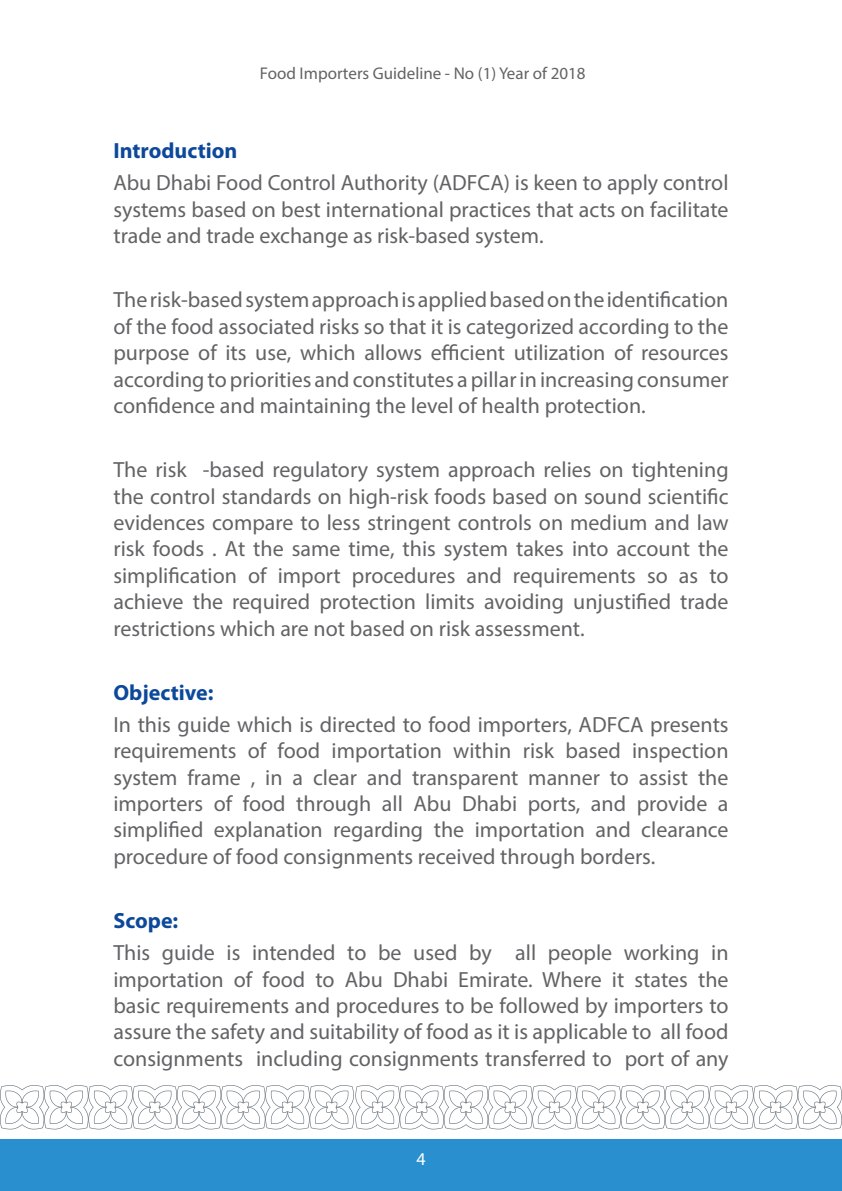
<style>
.page{position:relative;width:842px;height:1191px;background:#fff}
.page>*{position:absolute;margin:0;border:0;box-sizing:border-box;transform-origin:0 0}
.t1{font:22px/26.4px "Myriad Pro";color:#636366;text-align:justify}
.t2{font:700 22px "Myriad Pro";color:#0d499a}
.t3{font:18px "Myriad Pro";color:#fff}
.t4{font:17px "Myriad Pro";color:#636366}
</style>
<div class="page">
<svg style="left:0;top:1085px;width:842px;height:44px"></svg>
<div style="left:0;top:1139px;width:842px;height:52px;background:#298fce"></div>
<p class="t4" style="left:260px;top:63px;width:327px">Food Importers Guideline - No (1) Year of 2018</p>
<p class="t2" style="left:113px;top:136px;width:126px">Introduction</p>
<p class="t1" style="left:113px;top:169px;width:617px">Abu Dhabi Food Control Authority (ADFCA) is keen to apply control systems based on best international practices that acts on facilitate trade and trade exchange as risk-based system.</p>
<p class="t1" style="left:113px;top:286px;width:617px">The risk-based system approach is applied based on the identification of the food associated risks so that it is categorized according to the purpose of its use, which allows efficient utilization of resources according to priorities and constitutes a pillar in increasing consumer confidence and maintaining the level of health protection.</p>
<p class="t1" style="left:113px;top:456px;width:617px">The risk -based regulatory system approach relies on tightening the control standards on high-risk foods based on sound scientific evidences compare to less stringent controls on medium and law risk foods . At the same time, this system takes into account the simplification of import procedures and requirements so as to achieve the required protection limits avoiding unjustified trade restrictions which are not based on risk assessment.</p>
<p class="t2" style="left:113px;top:678px;width:102px">Objective:</p>
<p class="t1" style="left:113px;top:711px;width:617px">In this guide which is directed to food importers, ADFCA presents requirements of food importation within risk based inspection system frame , in a clear and transparent manner to assist the importers of food through all Abu Dhabi ports, and provide a simplified explanation regarding the importation and clearance procedure of food consignments received through borders.</p>
<p class="t2" style="left:113px;top:906px;width:66px">Scope:</p>
<p class="t1" style="left:113px;top:939px;width:617px">This guide is intended to be used by all people working in importation of food to Abu Dhabi Emirate. Where it states the basic requirements and procedures to be followed by importers to assure the safety and suitability of food as it is applicable to all food consignments including consignments transferred to port of any</p>
<p class="t3" style="left:416px;top:1148px;width:11px">4</p>
</div>
